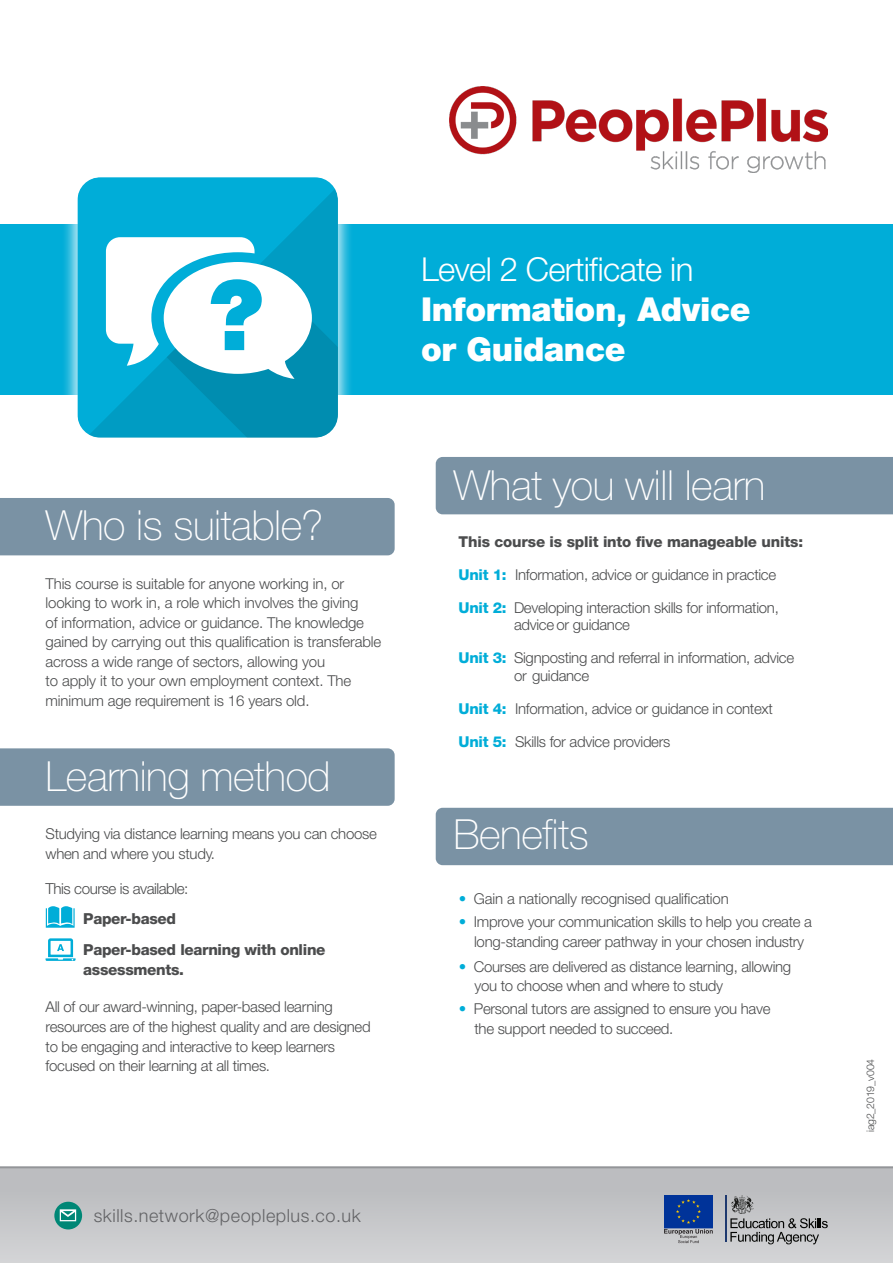
<style>
.page{position:relative;width:893px;height:1263px;background:#fff}
.page>*{position:absolute;margin:0;border:0;box-sizing:border-box;transform-origin:0 0}
.Body_Subheader__Turq{font:100 41.55px "Helvetica Neue LT Pro";letter-spacing:-.01em;color:#fff}
.Body_Subheader__Turq-2{font:900 33px/40px "Helvetica Neue LT Pro";letter-spacing:-.01em;color:#fff}
.Body_Subheader__Turq-3{font:300 33px "Helvetica Neue LT Pro";letter-spacing:-.02em;color:#fff}
.Body_Header__Grey{font:300 18px "Helvetica Neue LT Pro";letter-spacing:.03em;color:#636366}
.Body_Subheader__Turq-4{font:800 15.15px/19.5px "Helvetica Neue LT Pro";letter-spacing:-.02em;color:#4b4c4d}
.Body_Subheader__Turq-5{font:300 15.15px "Helvetica Neue LT Pro";letter-spacing:-.03em;color:#4b4c4d}
.Body_Subheader__Turq-6{font:300 15px/19.5px "Helvetica Neue LT Pro";letter-spacing:-.02em;color:#4b4c4d}
.Body_Subheader__Turq-7{font:800 15px "Helvetica Neue LT Pro";letter-spacing:-.01em;color:#4b4c4d}
.Body_Subheader__Turq-8{font:300 10.5px "Helvetica Neue LT Pro";letter-spacing:-.015em;color:#4b4c4d}
.s1{font-weight:800;color:#00add8}
</style>
<div class="page">
<div style="left:0;top:224px;width:893px;height:171px;background:#00add8"></div>
<div style="left:0;top:1167px;width:893px;height:96px;background:linear-gradient(to bottom,#b7b8bb,#d2d3d5)"></div>
<hr style="left:0;top:1167px;width:893px;height:1px;background:#939598">
<div style="left:62px;top:162px;width:292px;height:292px;background:#fff;opacity:.75"></div>
<svg style="left:77px;top:177px;width:261px;height:261px;fill:#00add8"></svg>
<svg style="left:106px;top:237px;width:232px;height:201px;background:#6ac4db"></svg>
<svg style="left:46px;top:906px;width:29px;height:22px"></svg>
<svg style="left:46px;top:938px;width:30px;height:23px"></svg>
<div style="left:436px;top:457px;width:457px;height:57px;background:#7a92a4"></div>
<div style="left:436px;top:808px;width:457px;height:57px;background:#7a92a4"></div>
<div style="left:0;top:498px;width:395px;height:57px;background:#7a92a4"></div>
<div style="left:0;top:748px;width:395px;height:58px;background:#7a92a4"></div>
<div style="left:54px;top:1202px;width:28px;height:27px;background:#008776;border-radius:50%"></div>
<svg style="left:60px;top:1209px;width:16px;height:12px"></svg>
<img style="left:449px;top:86px;width:379px;height:86px">
<div style="left:664px;top:1195px;width:49px;height:33px;background:#039"></div>
<svg style="left:664px;top:1199px;width:49px;height:44px"></svg>
<hr style="left:725px;top:1195px;width:1px;height:46px;background:#1e396f">
<svg style="left:730px;top:1195px;width:98px;height:49px;background:#a6a7a9"></svg>
<p class="Body_Subheader__Turq-3" style="left:421px;top:249px;width:274px">Level 2 Certificate in</p>
<p class="Body_Subheader__Turq-2" style="left:421px;top:289px;width:331px">Information, Advice or Guidance</p>
<p class="Body_Subheader__Turq" style="left:46px;top:502px;width:279px">Who is suitable?</p>
<p class="Body_Subheader__Turq-6" style="left:46px;top:573px;width:337px">This course is suitable for anyone working in, or looking to work in, a role which involves the giving<br>of information, advice or guidance. The knowledge gained by carrying out this qualification is transferable across a wide range of sectors, allowing you<br>to apply it to your own employment context. The</p>
<p class="Body_Subheader__Turq-6" style="left:46px;top:690px;width:265px">minimum age requirement is 16 years old.</p>
<p class="Body_Subheader__Turq" style="left:46px;top:752px;width:287px">Learning method</p>
<p class="Body_Subheader__Turq-6" style="left:46px;top:824px;width:333px">Studying via distance learning means you can choose when and where you study.</p>
<p class="Body_Subheader__Turq-5" style="left:46px;top:879px;width:144px">This course is available:</p>
<p class="Body_Subheader__Turq-4" style="left:83px;top:908px;width:94px">Paper-based</p>
<p class="Body_Subheader__Turq-4" style="left:83px;top:940px;width:244px">Paper-based learning with online assessments.</p>
<p class="Body_Subheader__Turq-6" style="left:46px;top:997px;width:327px">All of our award-winning, paper-based learning resources are of the highest quality and are designed to be engaging and interactive to keep learners focused on their learning at all times.</p>
<p class="Body_Subheader__Turq" style="left:453px;top:461px;width:314px">What you will learn</p>
<p class="Body_Subheader__Turq-7" style="left:459px;top:533px;width:346px">This course is split into five manageable units:</p>
<p class="Body_Subheader__Turq-6" style="left:459px;top:565px;width:319px"><span class="s1">Unit 1:</span> Information, advice or guidance in practice</p>
<p class="Body_Subheader__Turq-6" style="left:514px;top:599px;width:266px;line-height:17.2px;text-indent:-55px"><span class="s1">Unit 2:</span> Developing interaction skills for information, advice or guidance</p>
<p class="Body_Subheader__Turq-6" style="left:514px;top:649px;width:282px;line-height:18px;text-indent:-55px"><span class="s1">Unit 3:</span> Signposting and referral in information, advice or guidance</p>
<p class="Body_Subheader__Turq-6" style="left:459px;top:699px;width:316px"><span class="s1">Unit 4:</span> Information, advice or guidance in context</p>
<p class="Body_Subheader__Turq-6" style="left:459px;top:732px;width:213px"><span class="s1">Unit 5:</span> Skills for advice providers</p>
<p class="Body_Subheader__Turq" style="left:453px;top:811px;width:137px">Benefits</p>
<p class="Body_Subheader__Turq-6" style="left:459px;top:888px;width:271px"><span class="s1">•</span> Gain a nationally recognised qualification</p>
<p class="Body_Subheader__Turq-6" style="left:459px;top:912px;width:355px;text-align:center"><span class="s1">•</span> Improve your communication skills to help you create a long-standing career pathway in your chosen industry</p>
<p class="Body_Subheader__Turq-6" style="left:474px;top:956px;width:318px;text-indent:-15px"><span class="s1">•</span> Courses are delivered as distance learning, allowing you to choose when and where to study</p>
<p class="Body_Subheader__Turq-6" style="left:474px;top:999px;width:298px;text-indent:-15px"><span class="s1">•</span> Personal tutors are assigned to ensure you have the support needed to succeed.</p>
<p class="Body_Header__Grey" style="left:94px;top:1204px;width:268px">skills.network@peopleplus.co.uk</p>
<p class="Body_Subheader__Turq-8" style="left:864px;top:1132px;width:75px;rotate:-90deg">iag2_2019_v004</p>
</div>
